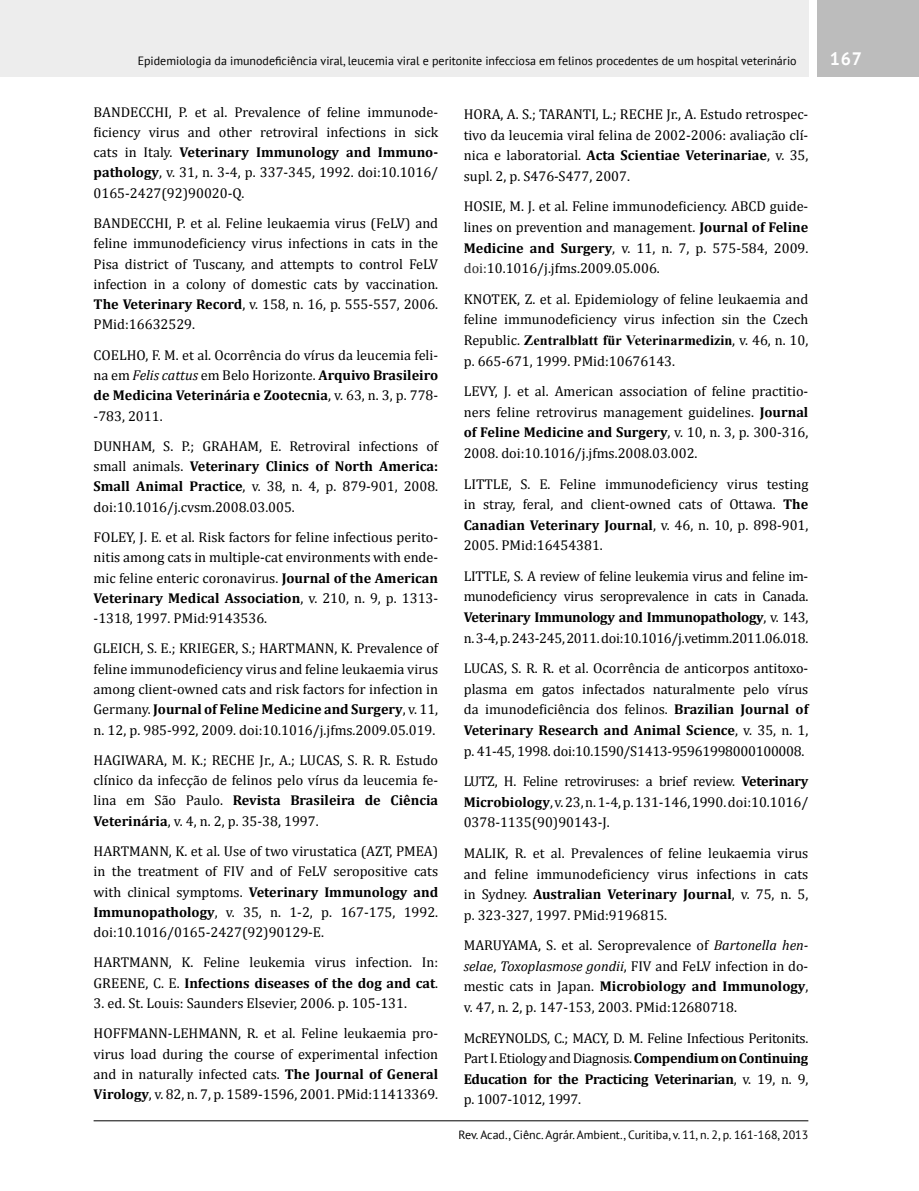
<style>
.page{position:relative;width:919px;height:1191px;background:#fff}
.page>*{position:absolute;margin:0;border:0;box-sizing:border-box;transform-origin:0 0}
.t1{font:700 18px "PT Sans";color:#fff}
.t2{font:14.25px/20.2px "Cambria";color:#000;text-align:justify}
.t3{font:700 14.25px "Times New Roman";color:#000}
.t4{font:12px "PT Sans";color:#000}
.s1{font-weight:700}
.s2{font-style:italic}
.s3{color:#2e2e2e}
.s4{font-family:"Cambria";font-weight:400}
</style>
<div class="page">
<div style="left:0;top:0;width:808px;height:77px;background:#ededed"></div>
<div style="left:816px;top:0;width:102px;height:77px;background:#bcbcbc"></div>
<hr style="left:94px;top:1120px;width:714px;height:1px;background:#000">
<p class="t4" style="left:138px;top:53px;width:660px">Epidemiologia da imunodeficiência viral, leucemia viral e peritonite infecciosa em felinos procedentes de um hospital veterinário</p>
<p class="t1" style="left:829px;top:47px;width:34px">167</p>
<p class="t2" style="left:94px;top:102px;width:346px">BANDECCHI, P. et al. Prevalence of feline immunode&shy;ficiency virus and other retroviral infections in sick cats in Italy. <span class="s1">Veterinary Immunology and Immuno&shy;pathology</span>, v. 31, n. 3-4, p. 337-345, 1992. doi:10.1016/ 0165-2427(92)90020-Q.</p>
<p class="t2" style="left:94px;top:213px;width:346px">BANDECCHI, P. et al. Feline leukaemia virus (FeLV) and feline immunodeficiency virus infections in cats in the Pisa district of Tuscany, and attempts to control FeLV infection in a colony of domestic cats by vaccination.<br><span class="s1">The Veterinary Record</span>, v. 158, n. 16, p. 555-557, 2006.<br>PMid:16632529.</p>
<p class="t2" style="left:94px;top:345px;width:346px">COELHO, F. M. et al. Ocorrência do vírus da leucemia feli&shy;na em <span class="s2">Felis cattus</span> em Belo Horizonte. <span class="s1">Arquivo Brasileiro de Medicina Veterinária e Zootecnia</span>, v. 63, n. 3, p. 778- -783, 2011.</p>
<p class="t2" style="left:94px;top:436px;width:346px">DUNHAM, S. P.; GRAHAM, E. Retroviral infections of small animals. <span class="s1">Veterinary Clinics of North America:<br>Small Animal Practice</span>, v. 38, n. 4, p. 879-901, 2008. doi:10.1016/j.cvsm.2008.03.005.</p>
<p class="t2" style="left:94px;top:527px;width:346px">FOLEY, J. E. et al. Risk factors for feline infectious perito&shy;nitis among cats in multiple-cat environments with ende&shy;mic feline enteric coronavirus. <span class="s1">Journal of the American Veterinary Medical Association</span>, v. 210, n. 9, p. 1313- -1318, 1997. PMid:9143536.</p>
<p class="t2" style="left:94px;top:638px;width:346px">GLEICH, S. E.; KRIEGER, S.; HARTMANN, K. Prevalence of feline immunodeficiency virus and feline leukaemia virus among client-owned cats and risk factors for infection in Germany. <span class="s1">Journal of Feline Medicine and Surgery</span>, v. 11, n. 12, p. 985-992, 2009. doi:10.1016/j.jfms.2009.05.019.</p>
<p class="t2" style="left:94px;top:750px;width:346px">HAGIWARA, M. K.; RECHE Jr., A.; LUCAS, S. R. R. Estudo clínico da infecção de felinos pelo vírus da leucemia fe&shy;lina em São Paulo. <span class="s1">Revista Brasileira de Ciência Veterinária</span>, v. 4, n. 2, p. 35-38, 1997.</p>
<p class="t2" style="left:94px;top:841px;width:346px">HARTMANN, K. et al. Use of two virustatica (AZT, PMEA) in the treatment of FIV and of FeLV seropositive cats with clinical symptoms. <span class="s1">Veterinary Immunology and Immunopathology</span>, v. 35, n. 1-2, p. 167-175, 1992. doi:10.1016/0165-2427(92)90129-E.</p>
<p class="t2" style="left:94px;top:952px;width:346px">HARTMANN, K. Feline leukemia virus infection. In:<br>GREENE, C. E. <span class="s1">Infections diseases of the dog and cat</span>.</p>
<p class="t2" style="left:94px;top:987px;width:346px;line-height:30.5px">3. ed. St. Louis: Saunders Elsevier, 2006. p. 105-131.<br>HOFFMANN-LEHMANN, R. et al. Feline leukaemia pro-</p>
<p class="t2" style="left:94px;top:1043px;width:346px">virus load during the course of experimental infection and in naturally infected cats. <span class="s1">The Journal of General Virology</span>, v. 82, n. 7, p. 1589-1596, 2001. PMid:11413369.</p>
<p class="t2" style="left:463px;top:104px;width:346px">HORA, A. S.; TARANTI, L.; RECHE Jr., A. Estudo retrospec&shy;tivo da leucemia viral felina de 2002-2006: avaliação clí&shy;nica e laboratorial. <span class="s1">Acta Scientiae Veterinariae</span>, v. 35, supl. 2, p. S476-S477, 2007.</p>
<p class="t2" style="left:463px;top:196px;width:346px">HOSIE, M. J. et al. Feline immunodeficiency. ABCD guide&shy;lines on prevention and management. <span class="s1">Journal of Feline Medicine and Surgery</span>, v. 11, n. 7, p. 575-584, 2009. <span class="s3">doi:</span>10.1016/j.jfms.2009.05.006.</p>
<p class="t2" style="left:463px;top:289px;width:346px">KNOTEK, Z. et al. Epidemiology of feline leukaemia and feline immunodeficiency virus infection sin the Czech</p>
<p class="t3" style="left:463px;top:330px;width:346px"><span class="s4">Republic.</span> Zentralblatt für Veterinarmedizin<span class="s4">, v. 46, n. 10,</span></p>
<p class="t2" style="left:463px;top:345px;width:346px;line-height:30.8px">p. 665-671, 1999. PMid:10676143.<br>LEVY, J. et al. American association of feline practitio-</p>
<p class="t2" style="left:463px;top:401px;width:346px">ners feline retrovirus management guidelines. <span class="s1">Journal of Feline Medicine and Surgery</span>, v. 10, n. 3, p. 300-316, 2008. doi:10.1016/j.jfms.2008.03.002.</p>
<p class="t2" style="left:463px;top:473px;width:346px">LITTLE, S. E. Feline immunodeficiency virus testing in stray, feral, and client-owned cats of Ottawa. <span class="s1">The Canadian Veterinary Journal</span>, v. 46, n. 10, p. 898-901, 2005. PMid:16454381.</p>
<p class="t2" style="left:463px;top:566px;width:346px">LITTLE, S. A review of feline leukemia virus and feline im&shy;munodeficiency virus seroprevalence in cats in Canada.<br><span class="s1">Veterinary Immunology and Immunopathology</span>, v. 143, n. 3-4, p. 243-245, 2011. doi:10.1016/j.vetimm.2011.06.018.</p>
<p class="t2" style="left:463px;top:658px;width:346px">LUCAS, S. R. R. et al. Ocorrência de anticorpos antitoxo&shy;plasma em gatos infectados naturalmente pelo vírus da imunodeficiência dos felinos. <span class="s1">Brazilian Journal of Veterinary Research and Animal Science</span>, v. 35, n. 1, p. 41-45, 1998. doi:10.1590/S1413-95961998000100008.</p>
<p class="t2" style="left:463px;top:771px;width:346px">LUTZ, H. Feline retroviruses: a brief review. <span class="s1">Veterinary Microbiology</span>, v. 23, n. 1-4, p. 131-146, 1990. doi:10.1016/ 0378-1135(90)90143-J.</p>
<p class="t2" style="left:463px;top:842px;width:346px">MALIK, R. et al. Prevalences of feline leukaemia virus and feline immunodeficiency virus infections in cats in Sydney. <span class="s1">Australian Veterinary Journal</span>, v. 75, n. 5, p. 323-327, 1997. PMid:9196815.</p>
<p class="t2" style="left:463px;top:935px;width:346px">MARUYAMA, S. et al. Seroprevalence of <span class="s2">Bartonella hen&shy;selae</span>, <span class="s2">Toxoplasmose gondii</span>, FIV and FeLV infection in do&shy;mestic cats in Japan. <span class="s1">Microbiology and Immunology</span>, v. 47, n. 2, p. 147-153, 2003. PMid:12680718.</p>
<p class="t2" style="left:463px;top:1027px;width:346px">McREYNOLDS, C.; MACY, D. M. Feline Infectious Peritonits.<br>Part I. Etiology and Diagnosis. <span class="s1">Compendium on Continuing Education for the Practicing Veterinarian</span>, v. 19, n. 9, p. 1007-1012, 1997.</p>
<p class="t4" style="left:458px;top:1126px;width:351px">Rev. Acad., Ciênc. Agrár. Ambient., Curitiba, v. 11, n. 2, p. 161-168, 2013</p>
</div>
